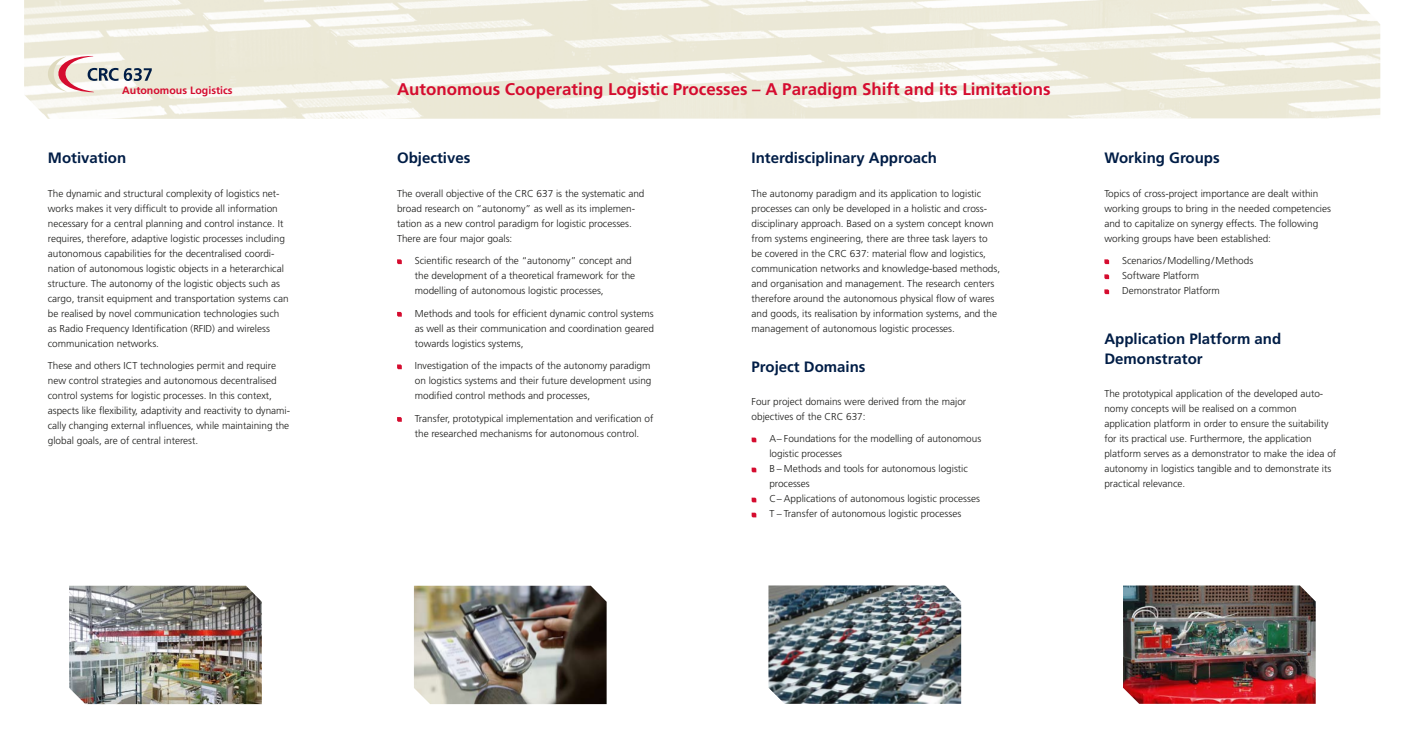
<style>
.page{position:relative;width:1404px;height:745px;background:#fff}
.page>*{position:absolute;margin:0;border:0;box-sizing:border-box;transform-origin:0 0}
.t1{font:700 16.88px "Frutiger";color:#d50c2f}
.t2{font:700 15px/20px "Frutiger";color:#001d46}
.t3{font:700 10.62px "Frutiger";color:#d50c2f}
.t4{font:300 10px/15px "Frutiger";color:#1a1a18}
</style>
<div class="page">
<img style="left:414px;top:585px;width:192px;height:118px">
<img style="left:768px;top:585px;width:193px;height:118px">
<img style="left:1123px;top:585px;width:192px;height:118px">
<img style="left:69px;top:585px;width:193px;height:118px">
<img style="left:24px;top:0;width:1356px;height:119px">
<svg style="left:397px;top:259px;width:5px;height:5px"></svg>
<svg style="left:397px;top:312px;width:5px;height:4px"></svg>
<svg style="left:397px;top:364px;width:5px;height:5px"></svg>
<svg style="left:397px;top:417px;width:5px;height:4px"></svg>
<svg style="left:751px;top:437px;width:5px;height:5px"></svg>
<svg style="left:751px;top:467px;width:5px;height:5px"></svg>
<svg style="left:751px;top:497px;width:5px;height:5px"></svg>
<svg style="left:751px;top:512px;width:5px;height:5px"></svg>
<svg style="left:1104px;top:259px;width:4px;height:5px"></svg>
<svg style="left:1104px;top:274px;width:4px;height:5px"></svg>
<svg style="left:1104px;top:289px;width:4px;height:5px"></svg>
<svg style="left:42px;top:55px;width:76px;height:37px"></svg>
<svg style="left:124px;top:68px;width:28px;height:13px"></svg>
<p class="t3" style="left:122px;top:84px;width:112px">Autonomous Logistics</p>
<h1 class="t1" style="left:397px;top:79px;width:655px">Autonomous Cooperating Logistic Processes – A Paradigm Shift and its Limitations</h1>
<h2 class="t2" style="left:48px;top:148px;width:80px">Motivation</h2>
<p class="t4" style="left:48px;top:185px;width:242px">The dynamic and structural complexity of logistics net&shy;works makes it very difficult to provide all information necessary for a central planning and control instance. It requires, therefore, adaptive logistic processes including autonomous capabilities for the decentralised coordi&shy;nation of autonomous logistic objects in a heterarchical structure. The autonomy of the logistic objects such as cargo, transit equipment and transportation systems can be realised by novel communication technologies such as Radio Frequency Identification (RFID) and wireless communication networks.</p>
<p class="t4" style="left:48px;top:358px;width:244px">These and others ICT technologies permit and require new control strategies and autonomous decentralised control systems for logistic processes. In this context, aspects like flexibility, adaptivity and reactivity to dynami&shy;cally changing external influences, while maintaining the global goals, are of central interest.</p>
<h2 class="t2" style="left:397px;top:148px;width:75px">Objectives</h2>
<p class="t4" style="left:397px;top:185px;width:249px">The overall objective of the CRC 637 is the systematic and broad research on “autonomy” as well as its implemen&shy;tation as a new control paradigm for logistic processes.<br>There are four major goals:</p>
<p class="t4" style="left:415px;top:253px;width:222px">Scientific research of the “autonomy” concept and the development of a theoretical framework for the modelling of autonomous logistic processes,</p>
<p class="t4" style="left:415px;top:305px;width:241px;text-align:justify">Methods and tools for efficient dynamic control systems as well as their communication and coordination geared towards logistics systems,</p>
<p class="t4" style="left:415px;top:358px;width:238px;text-align:justify">Investigation of the impacts of the autonomy paradigm on logistics systems and their future development using modified control methods and processes,</p>
<p class="t4" style="left:415px;top:410px;width:240px">Transfer, prototypical implementation and verification of the researched mechanisms for autonomous control.</p>
<h2 class="t2" style="left:751px;top:148px;width:187px">Interdisciplinary Approach</h2>
<p class="t4" style="left:751px;top:185px;width:250px">The autonomy paradigm and its application to logistic processes can only be developed in a holistic and cross&shy;disciplinary approach. Based on a system concept known from systems engineering, there are three task layers to be covered in the CRC 637: material flow and logistics, communication networks and knowledge-based methods, and organisation and management. The research centers therefore around the autonomous physical flow of wares and goods, its realisation by information systems, and the management of autonomous logistic processes.</p>
<h2 class="t2" style="left:751px;top:356px;width:115px">Project Domains</h2>
<p class="t4" style="left:751px;top:393px;width:216px">Four project domains were derived from the major objectives of the CRC 637:</p>
<p class="t4" style="left:769px;top:431px;width:213px">A– Foundations for the modelling of autonomous logistic processes<br>B – Methods and tools for autonomous logistic processes<br>C– Applications of autonomous logistic processes T – Transfer of autonomous logistic processes</p>
<h2 class="t2" style="left:1104px;top:148px;width:117px">Working Groups</h2>
<p class="t4" style="left:1104px;top:185px;width:228px">Topics of cross-project importance are dealt within working groups to bring in the needed competencies and to capitalize on synergy effects. The following working groups have been established:</p>
<p class="t4" style="left:1121px;top:253px;width:133px">Scenarios/Modelling/Methods<br>Software Platform<br>Demonstrator Platform</p>
<h2 class="t2" style="left:1104px;top:328px;width:178px">Application Platform and<br>Demonstrator</h2>
<p class="t4" style="left:1104px;top:386px;width:233px">The prototypical application of the developed auto&shy;nomy concepts will be realised on a common application platform in order to ensure the suitability for its practical use. Furthermore, the application platform serves as a demonstrator to make the idea of autonomy in logistics tangible and to demonstrate its practical relevance.</p>
</div>
